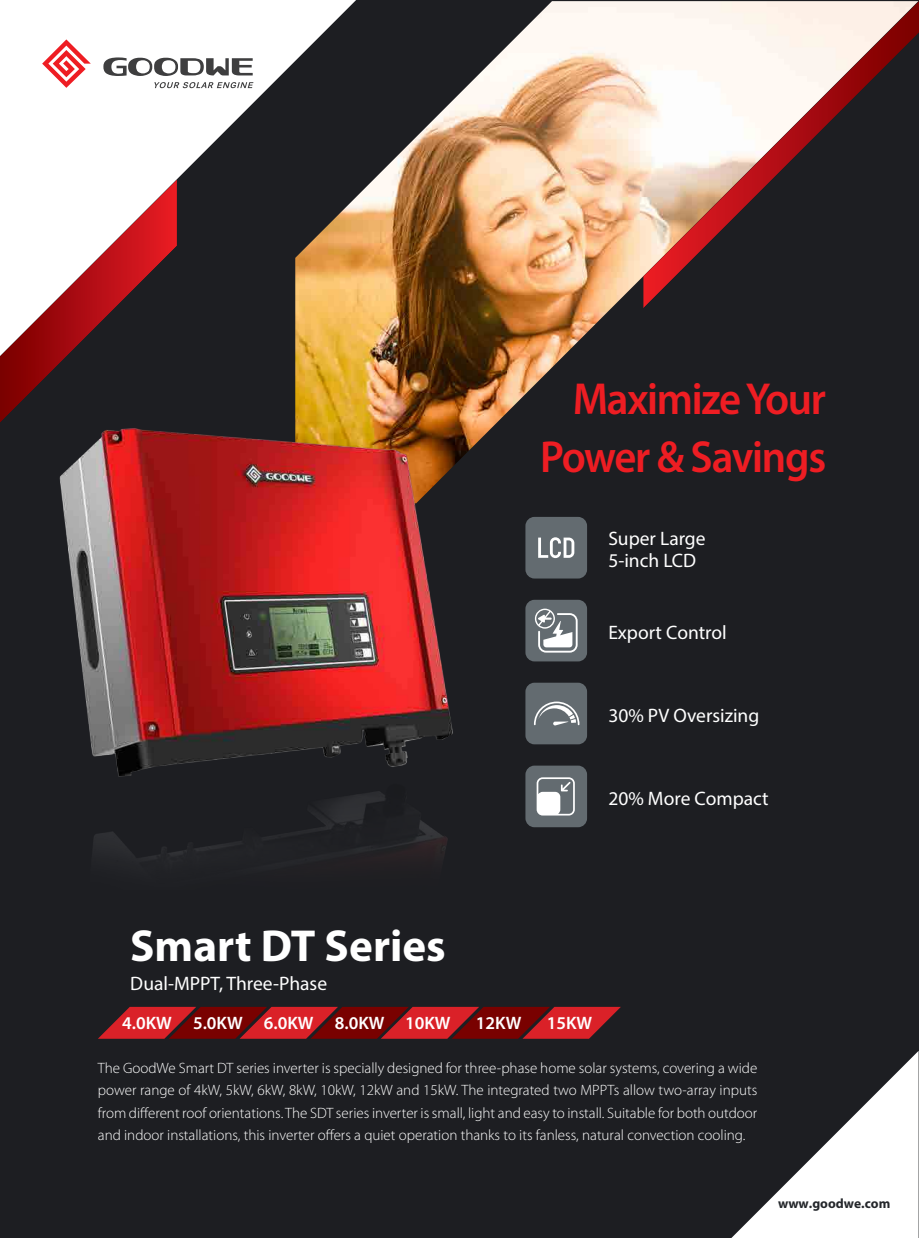
<style>
.page{position:relative;width:919px;height:1238px;background:#fff}
.page>*{position:absolute;margin:0;border:0;box-sizing:border-box;transform-origin:0 0}
.t1{font:600 45px/58.5px "Myriad Pro";letter-spacing:-.03em;color:#ee1d23;text-align:right;scale:.95 1}
.t2{font:700 45px "Myriad Pro";color:#fff}
.t3{font:19.5px/22.5px "Myriad Pro";color:#fff}
.t4{font:600 18px "Myriad Pro";color:#fff}
.t5{font:300 15px/22.5px "Myriad Pro";color:#fff;text-align:justify}
.t6{font:700 13.5px "Myriad Pro";color:#24272b}
</style>
<div class="page">
<div style="left:0;top:0;width:918px;height:1237px;background:#1d1e22"></div>
<svg style="left:0;top:0;width:356px;height:179px;background:#ddddde"></svg>
<img style="left:295px;top:1px;width:348px;height:394px">
<svg style="left:732px;top:1051px;width:186px;height:186px"></svg>
<svg style="left:643px;top:1px;width:275px;height:307px"></svg>
<svg style="left:0;top:179px;width:177px;height:216px"></svg>
<svg style="left:103px;top:57px;width:150px;height:19px;background:#a1a1a1"></svg>
<svg style="left:42px;top:39px;width:49px;height:49px;background:#f9b3b5"></svg>
<svg style="left:154px;top:82px;width:99px;height:6px"></svg>
<img style="left:0;top:395px;width:587px;height:467px">
<div style="left:525px;top:517px;width:62px;height:61px;background:#636b70;border-radius:9px"></div>
<svg style="left:538px;top:537px;width:36px;height:21px"></svg>
<div style="left:525px;top:599px;width:62px;height:62px;background:#636b70;border-radius:9px"></div>
<svg style="left:535px;top:608px;width:42px;height:44px"></svg>
<div style="left:525px;top:682px;width:62px;height:62px;background:#636b70;border-radius:9px"></div>
<svg style="left:534px;top:701px;width:45px;height:24px"></svg>
<div style="left:525px;top:765px;width:62px;height:62px;background:#636b70;border-radius:9px"></div>
<svg style="left:536px;top:777px;width:38px;height:38px"></svg>
<svg style="left:98px;top:1006px;width:523px;height:32px;background:#9c1418"></svg>
<h1 class="t1" style="left:540px;top:373px;width:302px">Maximize Your<br>Power &amp; Savings</h1>
<h2 class="t3" style="left:608px;top:528px;width:99px">Super Large<br>5-inch LCD</h2>
<h2 class="t3" style="left:608px;top:622px;width:120px">Export Control</h2>
<h2 class="t3" style="left:608px;top:705px;width:152px">30% PV Oversizing</h2>
<h2 class="t3" style="left:608px;top:788px;width:162px">20% More Compact</h2>
<h1 class="t2" style="left:130px;top:928px;width:317px">Smart DT Series</h1>
<h2 class="t3" style="left:130px;top:973px;width:198px">Dual-MPPT, Three-Phase</h2>
<p class="t4" style="left:122px;top:1012px;width:330px">4.0KW 5.0KW 6.0KW 8.0KW 10KW</p>
<p class="t4" style="left:476px;top:1012px;width:47px">12KW</p>
<p class="t4" style="left:547px;top:1012px;width:47px">15KW</p>
<p class="t5" style="left:98px;top:1057px;width:661px">The GoodWe Smart DT series inverter is specially designed for three-phase home solar systems, covering a wide power range of 4kW, 5kW, 6kW, 8kW, 10kW, 12kW and 15kW. The integrated two MPPTs allow two-array inputs from different roof orientations. The SDT series inverter is small, light and easy to install. Suitable for both outdoor and indoor installations, this inverter offers a quiet operation thanks to its fanless, natural convection cooling.</p>
<p class="t6" style="left:778px;top:1198px;width:114px">www.goodwe.com</p>
</div>
